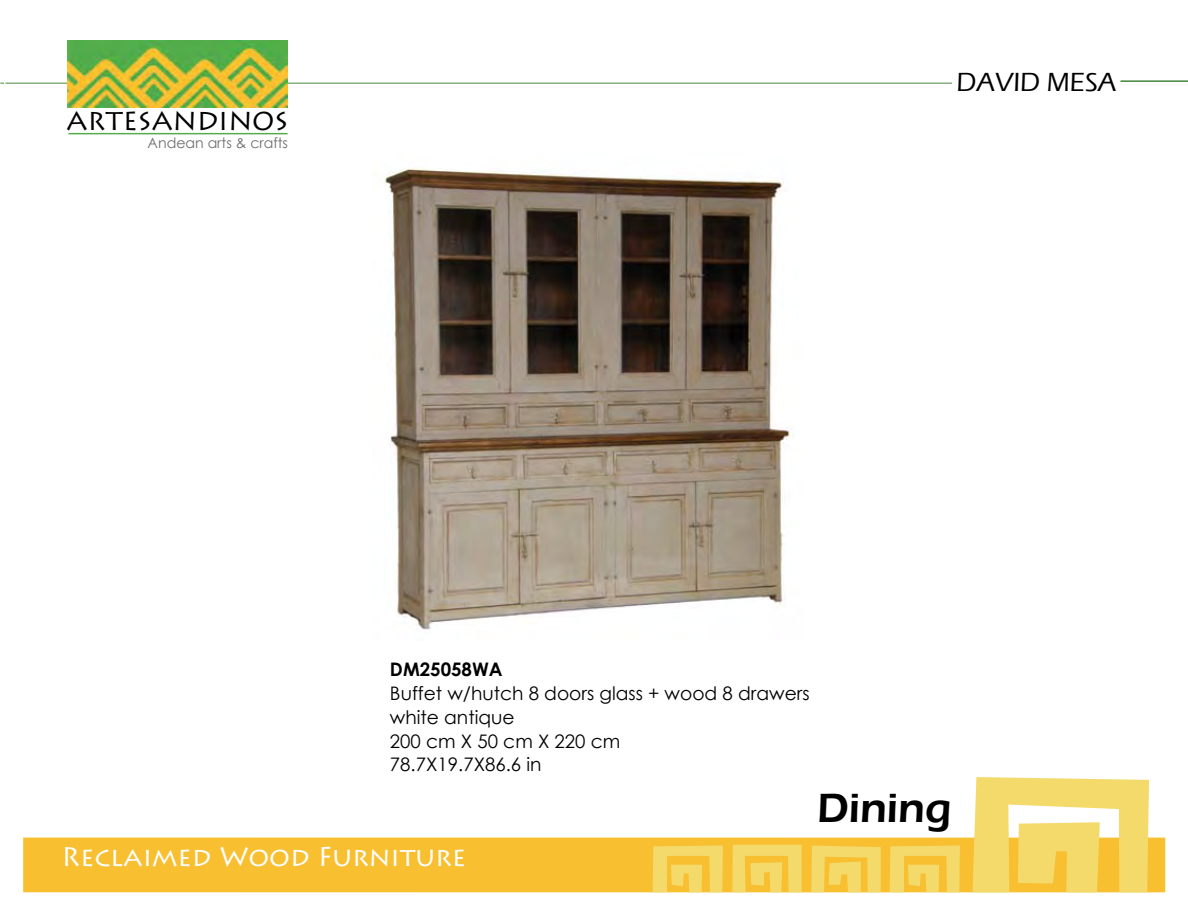
<style>
.page{position:relative;width:1188px;height:918px;background:#fff}
.page>*{position:absolute;margin:0;border:0;box-sizing:border-box;transform-origin:0 0}
.t1{font:600 42px "Eras ITC";color:#000}
.t2{font:27px "Lithos Pro";color:#fff}
.t3{font:500 27px "Eras ITC";color:#000}
.t4{font:25.8px "Lithos Pro";color:#000}
.t5{font:18.6px/23.9px "Century Gothic";color:#000}
.t6{font:14.4px "Century Gothic";color:#6d6e70}
.s1{font-weight:700}
</style>
<div class="page">
<hr style="left:0;top:82px;width:952px;height:2px;background:#46833c">
<hr style="left:1120px;top:80px;width:68px;height:2px;background:#46833c">
<hr style="left:68px;top:133px;width:220px;height:1px;background:#55ad4a">
<div style="left:24px;top:838px;width:1141px;height:54px;background:#f8bf31"></div>
<svg style="left:972px;top:777px;width:177px;height:115px"></svg>
<svg style="left:890px;top:846px;width:70px;height:46px"></svg>
<svg style="left:811px;top:846px;width:70px;height:46px"></svg>
<svg style="left:732px;top:845px;width:70px;height:47px"></svg>
<svg style="left:653px;top:846px;width:70px;height:46px"></svg>
<img style="left:384px;top:167px;width:408px;height:463px">
<img style="left:67px;top:41px;width:220px;height:67px">
<p class="t4" style="left:67px;top:106px;width:223px">ARTESANDINOS</p>
<p class="t6" style="left:148px;top:133px;width:142px">Andean arts &amp; crafts</p>
<h2 class="t3" style="left:957px;top:66px;width:162px">DAVID MESA</h2>
<p class="t5" style="left:390px;top:657px;width:421px"><span class="s1">DM25058WA<br></span>Buffet w/hutch 8 doors glass + wood 8 drawers white antique<br>200 cm X 50 cm X 220 cm<br>78.7X19.7X86.6 in</p>
<p class="t2" style="left:61px;top:841px;width:406px">Reclaimed Wood Furniture</p>
<h1 class="t1" style="left:817px;top:785px;width:136px">Dining</h1>
</div>
